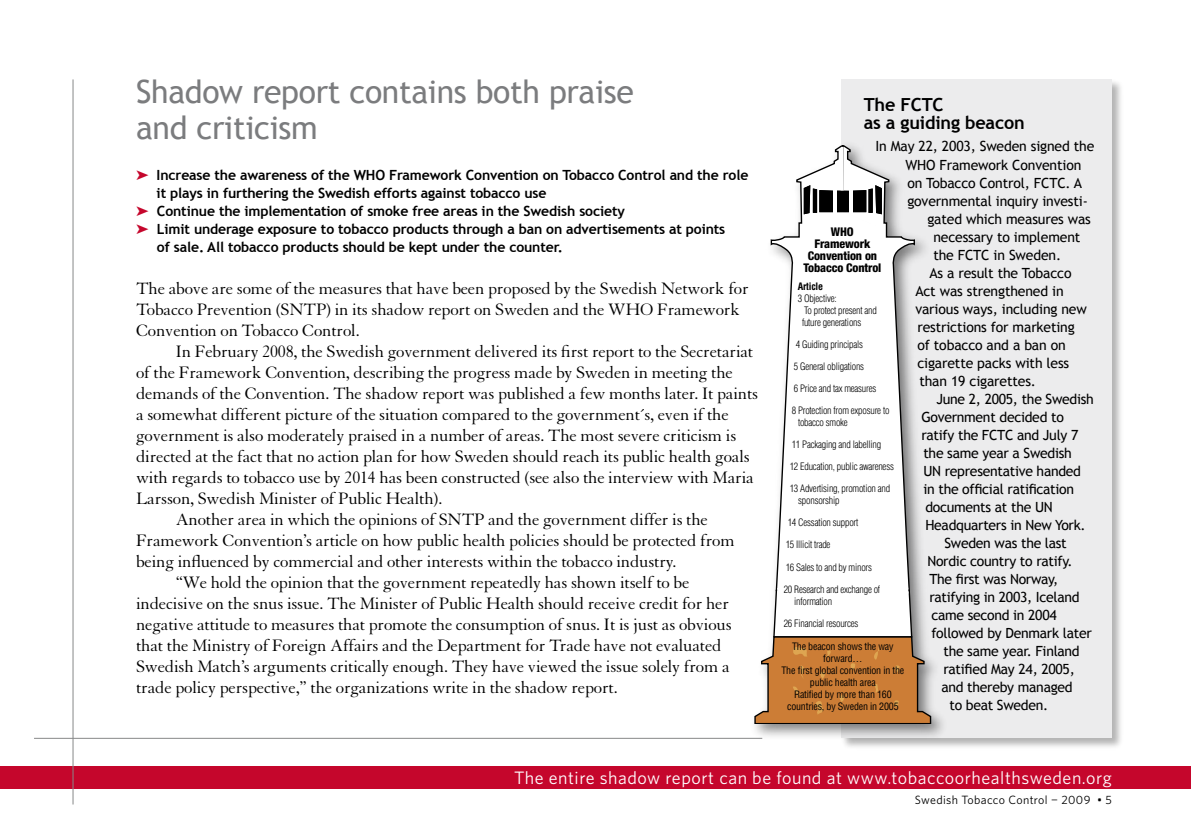
<style>
.page{position:relative;width:1191px;height:840px;background:#fff}
.page>*{position:absolute;margin:0;border:0;box-sizing:border-box;transform-origin:0 0}
.t1{font:32px/36px "Trebuchet MS";letter-spacing:-.01em;color:#7b7c7e}
.t2{font:18px/21px "Granjon";letter-spacing:-.01em;color:#000}
.t3{font:18px "Whitney";letter-spacing:.03em;color:#fff}
.t4{font:700 18px/18px "Trebuchet MS";letter-spacing:-.01em;color:#000}
.t5{font:14px "Trebuchet MS";letter-spacing:-.02em;color:#000}
.t6{font:700 14px "Trebuchet MS";letter-spacing:-.01em;color:#000}
.t7{font:800 condensed 12px/12px "Helvetica Neue";letter-spacing:-.01em;color:#000;text-align:center}
.t8{font:12px "Whitney";letter-spacing:.03em;color:#000}
.t9{font:300 condensed 10px/12px "Helvetica";letter-spacing:-.02em;color:#000}
.t10{font:condensed 10px/12px "Helvetica";letter-spacing:-.02em;color:#000;text-align:center}
.t11{font:700 condensed 10px "Helvetica";letter-spacing:-.02em;color:#000}
.s1{color:#c5062c}
</style>
<div class="page">
<div style="left:0;top:765px;width:1191px;height:23px;background:#c5062c"></div>
<div style="left:839px;top:77px;width:285px;height:673px;background:#000;opacity:.3"></div>
<div style="left:841px;top:79px;width:270px;height:658px;background:#ececed"></div>
<div style="left:747px;top:139px;width:202px;height:603px;background:#000;opacity:.5"></div>
<svg style="left:770px;top:145px;width:145px;height:442px"></svg>
<svg style="left:842px;top:288px;width:1px;height:23px"></svg>
<svg style="left:802px;top:184px;width:9px;height:31px"></svg>
<div style="left:813px;top:188px;width:4px;height:25px;border:1px solid #000"></div>
<div style="left:868px;top:188px;width:4px;height:25px;border:1px solid #000"></div>
<svg style="left:874px;top:184px;width:8px;height:31px"></svg>
<svg style="left:818px;top:147px;width:49px;height:66px"></svg>
<div style="left:837px;top:191px;width:11px;height:20px;background:#000"></div>
<div style="left:836px;top:190px;width:13px;height:22px;border:1px solid #000"></div>
<hr style="left:833px;top:188px;width:3px;height:26px;background:#fff">
<hr style="left:849px;top:188px;width:3px;height:26px;background:#fff">
<svg style="left:753px;top:587px;width:179px;height:136px"></svg>
<hr style="left:72px;top:79px;width:2px;height:725px;background:#878889">
<hr style="left:34px;top:737px;width:728px;height:1px;background:#878889">
<h1 class="t1" style="left:136px;top:74px;width:499px">Shadow report contains both praise and criticism</h1>
<p class="t6" style="left:136px;top:166px;width:614px"><span class="s1">➤</span> Increase the awareness of the WHO Framework Convention on Tobacco Control and the role</p>
<p class="t6" style="left:157px;top:184px;width:391px">it plays in furthering the Swedish efforts against tobacco use</p>
<p class="t6" style="left:136px;top:202px;width:490px"><span class="s1">➤</span> Continue the implementation of smoke free areas in the Swedish society</p>
<p class="t6" style="left:136px;top:220px;width:591px"><span class="s1">➤</span> Limit underage exposure to tobacco products through a ban on advertisements at points</p>
<p class="t6" style="left:157px;top:238px;width:407px">of sale. All tobacco products should be kept under the counter.</p>
<p class="t2" style="left:136px;top:278px;width:614px">The above are some of the measures that have been proposed by the Swedish Network for<br>Tobacco Prevention (SNTP) in its shadow report on Sweden and the WHO Framework<br>Convention on Tobacco Control.</p>
<p class="t2" style="left:176px;top:341px;width:579px">In February 2008, the Swedish government delivered its first report to the Secretariat</p>
<p class="t2" style="left:136px;top:362px;width:598px">of the Framework Convention, describing the progress made by Sweden in meeting the</p>
<p class="t2" style="left:136px;top:383px;width:623px">demands of the Convention. The shadow report was published a few months later. It paints</p>
<p class="t2" style="left:136px;top:404px;width:594px">a somewhat different picture of the situation compared to the government´s, even if the</p>
<p class="t2" style="left:136px;top:425px;width:602px">government is also moderately praised in a number of areas. The most severe criticism is</p>
<p class="t2" style="left:136px;top:446px;width:615px">directed at the fact that no action plan for how Sweden should reach its public health goals</p>
<p class="t2" style="left:136px;top:467px;width:619px">with regards to tobacco use by 2014 has been constructed (see also the interview with Maria</p>
<p class="t2" style="left:136px;top:488px;width:308px">Larsson, Swedish Minister of Public Health).</p>
<p class="t2" style="left:176px;top:509px;width:533px">Another area in which the opinions of SNTP and the government differ is the</p>
<p class="t2" style="left:136px;top:530px;width:600px">Framework Convention’s article on how public health policies should be protected from</p>
<p class="t2" style="left:136px;top:551px;width:542px">being influenced by commercial and other interests within the tobacco industry.</p>
<p class="t2" style="left:176px;top:572px;width:515px">“We hold the opinion that the government repeatedly has shown itself to be</p>
<p class="t2" style="left:136px;top:593px;width:594px">indecisive on the snus issue. The Minister of Public Health should receive credit for her</p>
<p class="t2" style="left:136px;top:614px;width:597px">negative attitude to measures that promote the consumption of snus. It is just as obvious</p>
<p class="t2" style="left:136px;top:635px;width:587px">that the Ministry of Foreign Affairs and the Department for Trade have not evaluated</p>
<p class="t2" style="left:136px;top:656px;width:595px">Swedish Match’s arguments critically enough. They have viewed the issue solely from a</p>
<p class="t2" style="left:136px;top:677px;width:483px">trade policy perspective,” the organizations write in the shadow report.</p>
<p class="t4" style="left:863px;top:96px;width:162px">The FCTC<br>as a guiding beacon</p>
<p class="t5" style="left:875px;top:138px;width:220px">In May 22, 2003, Sweden signed the</p>
<p class="t5" style="left:905px;top:156px;width:177px">WHO Framework Convention</p>
<p class="t5" style="left:907px;top:174px;width:176px">on Tobacco Control, FCTC. A</p>
<p class="t5" style="left:907px;top:192px;width:182px">governmental inquiry investi-</p>
<p class="t5" style="left:927px;top:210px;width:165px">gated which measures was</p>
<p class="t5" style="left:933px;top:228px;width:149px">necessary to implement</p>
<p class="t5" style="left:933px;top:246px;width:129px">the FCTC in Sweden.</p>
<p class="t5" style="left:929px;top:264px;width:144px">As a result the Tobacco</p>
<p class="t5" style="left:915px;top:282px;width:150px">Act was strengthened in</p>
<p class="t5" style="left:915px;top:300px;width:173px">various ways, including new</p>
<p class="t5" style="left:917px;top:318px;width:159px">restrictions for marketing</p>
<p class="t5" style="left:917px;top:336px;width:150px">of tobacco and a ban on</p>
<p class="t5" style="left:917px;top:354px;width:153px">cigarette packs with less</p>
<p class="t5" style="left:919px;top:372px;width:118px">than 19 cigarettes.</p>
<p class="t5" style="left:936px;top:390px;width:159px">June 2, 2005, the Swedish</p>
<p class="t5" style="left:921px;top:408px;width:144px">Government decided to</p>
<p class="t5" style="left:921px;top:426px;width:158px">ratify the FCTC and July 7</p>
<p class="t5" style="left:923px;top:444px;width:150px">the same year a Swedish</p>
<p class="t5" style="left:923px;top:462px;width:159px">UN representative handed</p>
<p class="t5" style="left:923px;top:480px;width:152px">in the official ratification</p>
<p class="t5" style="left:925px;top:498px;width:129px">documents at the UN</p>
<p class="t5" style="left:925px;top:516px;width:162px">Headquarters in New York.</p>
<p class="t5" style="left:944px;top:534px;width:124px">Sweden was the last</p>
<p class="t5" style="left:927px;top:552px;width:147px">Nordic country to ratify.</p>
<p class="t5" style="left:929px;top:570px;width:130px">The first was Norway,</p>
<p class="t5" style="left:929px;top:588px;width:152px">ratifying in 2003, Iceland</p>
<p class="t5" style="left:931px;top:606px;width:127px">came second in 2004</p>
<p class="t5" style="left:931px;top:624px;width:162px">followed by Denmark later</p>
<p class="t5" style="left:943px;top:642px;width:138px">the same year. Finland</p>
<p class="t5" style="left:943px;top:660px;width:133px">ratified May 24, 2005,</p>
<p class="t5" style="left:941px;top:678px;width:133px">and thereby managed</p>
<p class="t5" style="left:949px;top:696px;width:100px">to beat Sweden.</p>
<p class="t7" style="left:803px;top:226px;width:79px">WHO<br>Framework<br>Convention on<br>Tobacco Control</p>
<p class="t11" style="left:797px;top:280px;width:27px">Article</p>
<p class="t9" style="left:802px;top:292px;width:76px;text-indent:-4px">3 Objective:<br>To protect present and future generations</p>
<p class="t9" style="left:795px;top:338px;width:69px">4 Guiding principals</p>
<p class="t9" style="left:793px;top:360px;width:72px">5 General obligations</p>
<p class="t9" style="left:793px;top:382px;width:84px">6 Price and tax measures</p>
<p class="t9" style="left:798px;top:404px;width:93px;text-indent:-6px">8 Protection from exposure to tobacco smoke</p>
<p class="t9" style="left:791px;top:438px;width:91px">11 Packaging and labelling</p>
<p class="t9" style="left:789px;top:460px;width:106px">12 Education, public awareness</p>
<p class="t9" style="left:798px;top:482px;width:93px;text-indent:-8px">13 Advertising, promotion and sponsorship</p>
<p class="t9" style="left:787px;top:516px;width:72px">14 Cessation support</p>
<p class="t9" style="left:785px;top:538px;width:46px">15 Illicit trade</p>
<p class="t9" style="left:785px;top:560px;width:88px">16 Sales to and by minors</p>
<p class="t9" style="left:794px;top:582px;width:87px;text-indent:-10px">20 Research and exchange of information</p>
<p class="t9" style="left:783px;top:616px;width:76px">26 Financial resources</p>
<p class="t10" style="left:781px;top:640px;width:124px">The beacon shows the way forward…<br>The first global convention in the public health area<br>Ratified by more than 160 countries, by Sweden in 2005</p>
<p class="t3" style="left:514px;top:766px;width:599px">The entire shadow report can be found at www.tobaccoorhealthsweden.org</p>
<p class="t8" style="left:914px;top:792px;width:189px">Swedish Tobacco Control ¬ 2009 •</p>
</div>
